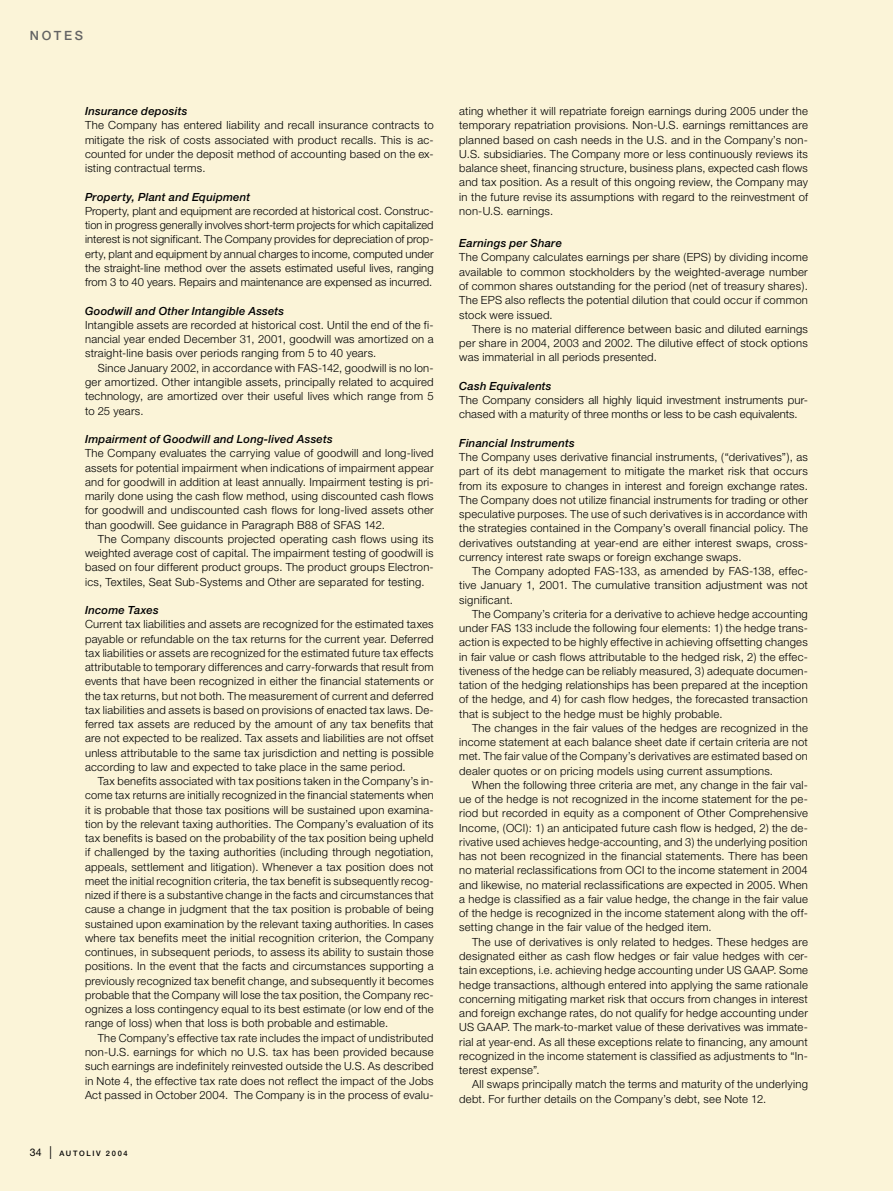
<style>
.page{position:relative;width:893px;height:1191px;background:#fbf4d8}
.page>*{position:absolute;margin:0;border:0;box-sizing:border-box;transform-origin:0 0}
.t1{font:500 12.75px "Helvetica Neue";letter-spacing:.21em;color:#636363}
.Autoliv_Nottext_indrag{font:300 11.25px/14.2px "Helvetica Neue";letter-spacing:.02em;color:#000;text-align:justify}
.Autoliv_Nottext{font:300 11.25px/14.2px "Helvetica Neue";letter-spacing:.015em;color:#000;text-align:justify}
.Autoliv_Nottext_Sub-title_2{font:italic 500 11.25px "Helvetica Neue";letter-spacing:.02em;color:#000}
.t2{font:500 7.5px "Helvetica Neue";letter-spacing:.225em;color:#000}
.s1{font-weight:400;font-size:10.5px}
.s2{font-weight:100;font-size:18px}
</style>
<div class="page">
<p class="t1" style="left:30px;top:28px;width:55px">NOTES</p>
<p class="Autoliv_Nottext_Sub-title_2" style="left:85px;top:104px;width:104px">Insurance deposits</p>
<p class="Autoliv_Nottext" style="left:85px;top:118px;width:350px">The Company has entered liability and recall insurance contracts to mitigate the risk of costs associated with product recalls. This is ac&shy;counted for under the deposit method of accounting based on the ex&shy;isting contractual terms.</p>
<p class="Autoliv_Nottext_Sub-title_2" style="left:85px;top:190px;width:167px">Property, Plant and Equipment</p>
<p class="Autoliv_Nottext" style="left:85px;top:203px;width:350px">Property, plant and equipment are recorded at historical cost. Construc&shy;tion in progress generally involves short-term projects for which capitalized interest is not significant. The Company provides for depreciation of prop&shy;erty, plant and equipment by annual charges to income, computed under the straight-line method over the assets estimated useful lives, ranging from 3 to 40 years. Repairs and maintenance are expensed as incurred.</p>
<p class="Autoliv_Nottext_Sub-title_2" style="left:85px;top:304px;width:201px">Goodwill and Other Intangible Assets</p>
<p class="Autoliv_Nottext" style="left:85px;top:317px;width:350px">Intangible assets are recorded at historical cost. Until the end of the fi&shy;nancial year ended December 31, 2001, goodwill was amortized on a straight-line basis over periods ranging from 5 to 40 years.</p>
<p class="Autoliv_Nottext_indrag" style="left:85px;top:360px;width:350px;text-indent:13px">Since January 2002, in accordance with FAS-142, goodwill is no lon&shy;ger amortized. Other intangible assets, principally related to acquired technology, are amortized over their useful lives which range from 5 to 25 years.</p>
<p class="Autoliv_Nottext_Sub-title_2" style="left:85px;top:432px;width:249px">Impairment of Goodwill and Long-lived Assets</p>
<p class="Autoliv_Nottext" style="left:85px;top:446px;width:350px">The Company evaluates the carrying value of goodwill and long-lived assets for potential impairment when indications of impairment appear and for goodwill in addition at least annually. Impairment testing is pri&shy;marily done using the cash flow method, using discounted cash flows for goodwill and undiscounted cash flows for long-lived assets other than goodwill. See guidance in Paragraph B88 of SFAS 142.</p>
<p class="Autoliv_Nottext_indrag" style="left:85px;top:531px;width:350px;text-indent:13px">The Company discounts projected operating cash flows using its weighted average cost of capital. The impairment testing of goodwill is based on four different product groups. The product groups Electron&shy;ics, Textiles, Seat Sub-Systems and Other are separated for testing.</p>
<p class="Autoliv_Nottext_Sub-title_2" style="left:85px;top:603px;width:75px">Income Taxes</p>
<p class="Autoliv_Nottext" style="left:85px;top:617px;width:350px">Current tax liabilities and assets are recognized for the estimated taxes payable or refundable on the tax returns for the current year. Deferred tax liabilities or assets are recognized for the estimated future tax effects attributable to temporary differences and carry-forwards that result from events that have been recognized in either the financial statements or the tax returns, but not both. The measurement of current and deferred tax liabilities and assets is based on provisions of enacted tax laws. De&shy;ferred tax assets are reduced by the amount of any tax benefits that are not expected to be realized. Tax assets and liabilities are not offset unless attributable to the same tax jurisdiction and netting is possible according to law and expected to take place in the same period.</p>
<p class="Autoliv_Nottext_indrag" style="left:85px;top:773px;width:350px;text-indent:13px">Tax benefits associated with tax positions taken in the Company’s in&shy;come tax returns are initially recognized in the financial statements when it is probable that those tax positions will be sustained upon examina&shy;tion by the relevant taxing authorities. The Company’s evaluation of its tax benefits is based on the probability of the tax position being upheld if challenged by the taxing authorities (including through negotiation, appeals, settlement and litigation). Whenever a tax position does not meet the initial recognition criteria, the tax benefit is subsequently recog&shy;nized if there is a substantive change in the facts and circumstances that cause a change in judgment that the tax position is probable of being sustained upon examination by the relevant taxing authorities. In cases where tax benefits meet the initial recognition criterion, the Company continues, in subsequent periods, to assess its ability to sustain those positions. In the event that the facts and circumstances supporting a previously recognized tax benefit change, and subsequently it becomes probable that the Company will lose the tax position, the Company rec&shy;ognizes a loss contingency equal to its best estimate (or low end of the range of loss) when that loss is both probable and estimable.</p>
<p class="Autoliv_Nottext_indrag" style="left:85px;top:1030px;width:350px;text-indent:13px">The Company’s effective tax rate includes the impact of undistributed non-U.S. earnings for which no U.S. tax has been provided because such earnings are indefinitely reinvested outside the U.S. As described in Note 4, the effective tax rate does not reflect the impact of the Jobs Act passed in October 2004. The Company is in the process of evalu-</p>
<p class="t2" style="left:30px;top:1148px;width:100px"><span class="s1">34</span> <span class="s2">I</span> AUTOLIV 2004</p>
<p class="Autoliv_Nottext_indrag" style="left:459px;top:104px;width:350px">ating whether it will repatriate foreign earnings during 2005 under the temporary repatriation provisions. Non-U.S. earnings remittances are planned based on cash needs in the U.S. and in the Company’s non-U.S. subsidiaries. The Company more or less continuously reviews its balance sheet, financing structure, business plans, expected cash flows and tax position. As a result of this ongoing review, the Company may in the future revise its assumptions with regard to the reinvestment of non-U.S. earnings.</p>
<p class="Autoliv_Nottext_Sub-title_2" style="left:459px;top:236px;width:104px">Earnings per Share</p>
<p class="Autoliv_Nottext" style="left:459px;top:250px;width:350px">The Company calculates earnings per share (EPS) by dividing income available to common stockholders by the weighted-average number of common shares outstanding for the period (net of treasury shares).<br>The EPS also reflects the potential dilution that could occur if common stock were issued.</p>
<p class="Autoliv_Nottext_indrag" style="left:459px;top:321px;width:350px;text-indent:13px">There is no material difference between basic and diluted earnings per share in 2004, 2003 and 2002. The dilutive effect of stock options was immaterial in all periods presented.</p>
<p class="Autoliv_Nottext_Sub-title_2" style="left:459px;top:379px;width:94px">Cash Equivalents</p>
<p class="Autoliv_Nottext" style="left:459px;top:393px;width:350px">The Company considers all highly liquid investment instruments pur&shy;chased with a maturity of three months or less to be cash equivalents.</p>
<p class="Autoliv_Nottext_Sub-title_2" style="left:459px;top:436px;width:117px">Financial Instruments</p>
<p class="Autoliv_Nottext" style="left:459px;top:450px;width:350px">The Company uses derivative financial instruments, (“derivatives”), as part of its debt management to mitigate the market risk that occurs from its exposure to changes in interest and foreign exchange rates.<br>The Company does not utilize financial instruments for trading or other speculative purposes. The use of such derivatives is in accordance with the strategies contained in the Company’s overall financial policy. The derivatives outstanding at year-end are either interest swaps, cross&shy;currency interest rate swaps or foreign exchange swaps.</p>
<p class="Autoliv_Nottext_indrag" style="left:459px;top:564px;width:350px;text-indent:13px">The Company adopted FAS-133, as amended by FAS-138, effec&shy;tive January 1, 2001. The cumulative transition adjustment was not significant.</p>
<p class="Autoliv_Nottext_indrag" style="left:459px;top:606px;width:350px;text-indent:13px">The Company’s criteria for a derivative to achieve hedge accounting under FAS 133 include the following four elements: 1) the hedge trans&shy;action is expected to be highly effective in achieving offsetting changes in fair value or cash flows attributable to the hedged risk, 2) the effec&shy;tiveness of the hedge can be reliably measured, 3) adequate documen&shy;tation of the hedging relationships has been prepared at the inception of the hedge, and 4) for cash flow hedges, the forecasted transaction that is subject to the hedge must be highly probable.</p>
<p class="Autoliv_Nottext_indrag" style="left:459px;top:720px;width:350px;text-indent:13px">The changes in the fair values of the hedges are recognized in the income statement at each balance sheet date if certain criteria are not met. The fair value of the Company’s derivatives are estimated based on dealer quotes or on pricing models using current assumptions.</p>
<p class="Autoliv_Nottext_indrag" style="left:459px;top:777px;width:350px;text-indent:13px">When the following three criteria are met, any change in the fair val&shy;ue of the hedge is not recognized in the income statement for the pe&shy;riod but recorded in equity as a component of Other Comprehensive Income, (OCI): 1) an anticipated future cash flow is hedged, 2) the de&shy;rivative used achieves hedge-accounting, and 3) the underlying position has not been recognized in the financial statements. There has been no material reclassifications from OCI to the income statement in 2004 and likewise, no material reclassifications are expected in 2005. When a hedge is classified as a fair value hedge, the change in the fair value of the hedge is recognized in the income statement along with the off&shy;setting change in the fair value of the hedged item.</p>
<p class="Autoliv_Nottext_indrag" style="left:459px;top:934px;width:350px;text-indent:13px">The use of derivatives is only related to hedges. These hedges are designated either as cash flow hedges or fair value hedges with cer&shy;tain exceptions, i.e. achieving hedge accounting under US GAAP. Some hedge transactions, although entered into applying the same rationale concerning mitigating market risk that occurs from changes in interest and foreign exchange rates, do not qualify for hedge accounting under US GAAP. The mark-to-market value of these derivatives was immate&shy;rial at year-end. As all these exceptions relate to financing, any amount recognized in the income statement is classified as adjustments to “In&shy;terest expense”.</p>
<p class="Autoliv_Nottext_indrag" style="left:459px;top:1077px;width:350px;text-indent:13px">All swaps principally match the terms and maturity of the underlying debt. For further details on the Company’s debt, see Note 12.</p>
</div>
